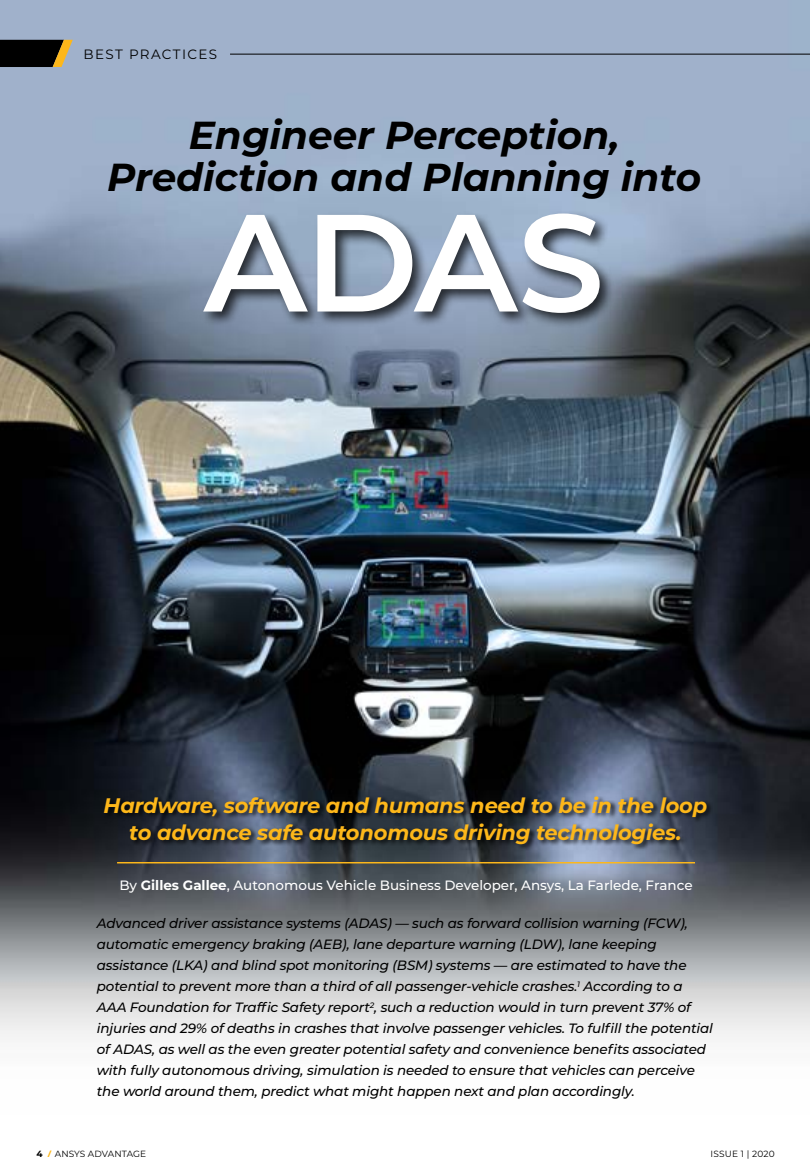
<style>
.page{position:relative;width:810px;height:1175px;background:#fff}
.page>*{position:absolute;margin:0;border:0;box-sizing:border-box;transform-origin:0 0}
.t1{font:600 138px "Montserrat";color:#fff}
.t2{font:italic 700 39px/42px "Montserrat";color:#000;text-align:center}
.t3{font:italic 700 21px/27px "Montserrat";letter-spacing:-.01em;color:#fdb71a;text-align:center}
.t4{font:italic 500 13.5px/21px "Montserrat";letter-spacing:-.01em;color:#000}
.t5{font:500 13.5px "Montserrat";color:#fff}
.t6{font:13.5px "Montserrat";letter-spacing:.1em;color:#000}
.t7{font:9px "Montserrat";letter-spacing:.01em;color:#000}
.s1{font-weight:700}
.s2{font-family:"Open Sans";font-weight:700;font-style:italic;color:#fdb71a}
</style>
<div class="page">
<img style="left:0;top:0;width:810px;height:1040px">
<hr style="left:230px;top:54px;width:580px;height:1px;background:#000">
<svg style="left:0;top:40px;width:73px;height:27px;background:#2b2414"></svg>
<div style="left:104px;top:796px;width:609px;height:54px;background:#000;opacity:.75"></div>
<div style="left:200px;top:211px;width:415px;height:117px;background:#000;opacity:.75"></div>
<hr style="left:117px;top:862px;width:578px;height:1px;background:#fdb71a">
<p class="t6" style="left:84px;top:45px;width:135px">BEST PRACTICES</p>
<h2 class="t2" style="left:107px;top:112px;width:596px">Engineer Perception,<br>Prediction and Planning into</h2>
<h1 class="t1" style="left:204px;top:165px;width:402px">ADAS</h1>
<h3 class="t3" style="left:104px;top:791px;width:605px">Hardware, software and humans need to be in the loop to advance safe autonomous driving technologies.</h3>
<p class="t5" style="left:119px;top:876px;width:575px">By <span class="s1">Gilles Gallee</span>, Autonomous Vehicle Business Developer, Ansys, La Farlede, France</p>
<p class="t4" style="left:97px;top:912px;width:618px">Advanced driver assistance systems (ADAS) — such as forward collision warning (FCW), automatic emergency braking (AEB), lane departure warning (LDW), lane keeping assistance (LKA) and blind spot monitoring (BSM) systems — are estimated to have the potential to prevent more than a third of all passenger-vehicle crashes.<sup>1</sup> According to a AAA Foundation for Traffic Safety report<sup>2</sup>, such a reduction would in turn prevent 37% of injuries and 29% of deaths in crashes that involve passenger vehicles. To fulfill the potential of ADAS, as well as the even greater potential safety and convenience benefits associated with fully autonomous driving, simulation is needed to ensure that vehicles can perceive the world around them, predict what might happen next and plan accordingly.</p>
<p class="t7" style="left:37px;top:1148px;width:111px"><span class="s1">4</span> <span class="s2">I</span>ANSYS ADVANTAGE</p>
<p class="t7" style="left:711px;top:1148px;width:66px">ISSUE 1 | 2020</p>
</div>
